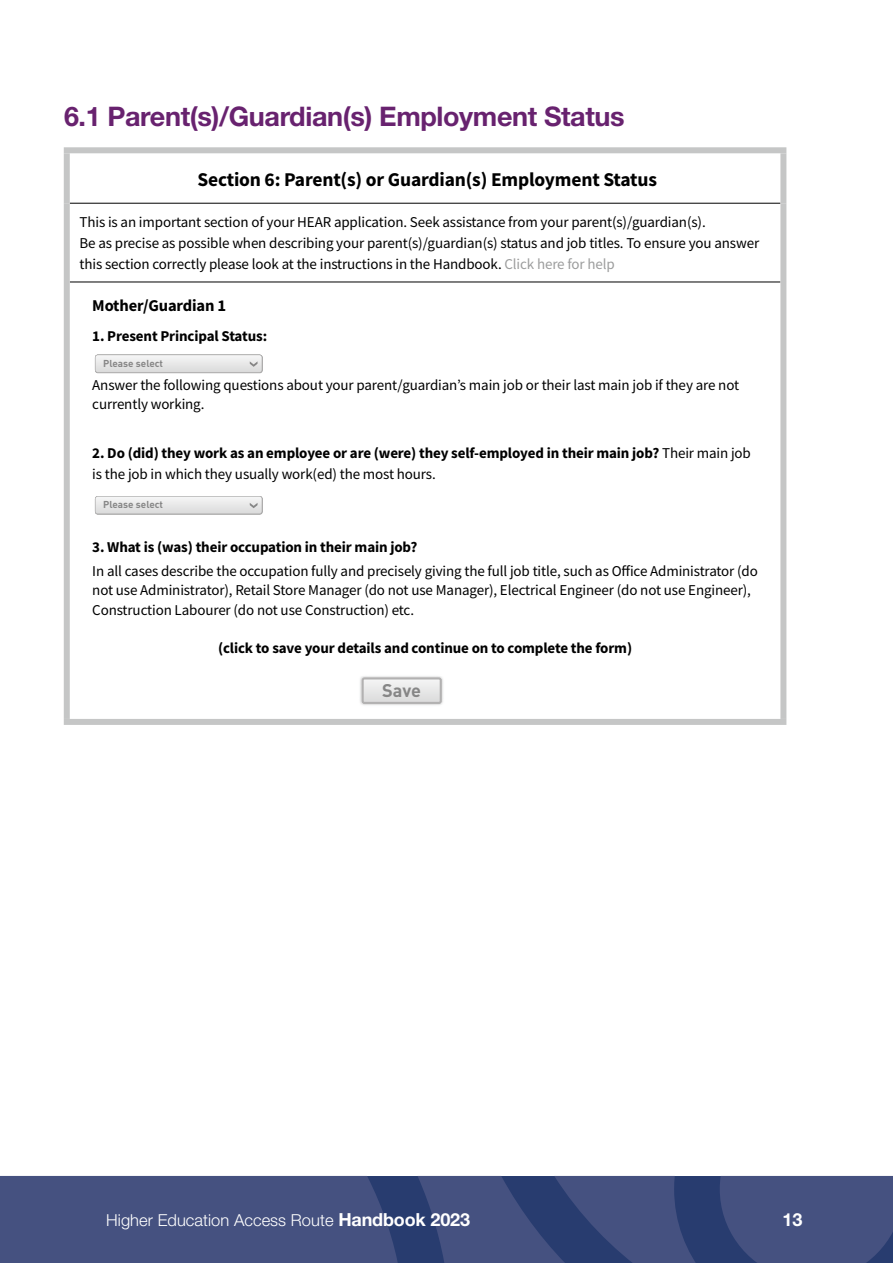
<style>
.page{position:relative;width:893px;height:1263px;background:#fff}
.page>*{position:absolute;margin:0;border:0;box-sizing:border-box;transform-origin:0 0}
.t1{font:700 27px "Helvetica Neue LT Std";letter-spacing:-.015em;color:#68226f}
.t2{font:700 19.5px "Source Sans Pro";letter-spacing:-.01em;color:#000}
.t3{font:700 18.15px "DIN";color:#868686}
.t4{font:700 18px "Helvetica Neue LT Std";color:#fff}
.t5{font:300 16.5px "Helvetica Neue LT Std";letter-spacing:.005em;color:#fff}
.t6{font:700 16.5px "Source Sans Pro";letter-spacing:-.01em;color:#000}
.t7{font:15px/19.5px "Source Sans Pro";letter-spacing:-.01em;color:#000}
.t8{font:700 15px/21px "Source Sans Pro";letter-spacing:-.01em;color:#000}
.t9{font:700 9.9px "DIN";color:#868686}
.s1{color:#9c9d9d}
.s2{font-weight:400}
.s3{font-weight:700;font-size:18px}
</style>
<div class="page">
<svg style="left:0;top:1176px;width:893px;height:87px;background:#3f4d7c"></svg>
<svg style="left:70px;top:153px;width:710px;height:358px"></svg>
<hr style="left:70px;top:203px;width:710px;height:1px;background:#000">
<hr style="left:70px;top:282px;width:710px;height:1px;background:#000">
<div style="left:64px;top:147px;width:722px;height:6px;background:#c5c6c6"></div>
<div style="left:64px;top:153px;width:6px;height:50px;background:#c5c6c6"></div>
<div style="left:780px;top:153px;width:6px;height:50px;background:#c5c6c6"></div>
<div style="left:64px;top:203px;width:6px;height:79px;background:#c5c6c6"></div>
<div style="left:780px;top:203px;width:6px;height:79px;background:#c5c6c6"></div>
<div style="left:64px;top:282px;width:6px;height:437px;background:#c5c6c6"></div>
<div style="left:780px;top:282px;width:6px;height:437px;background:#c5c6c6"></div>
<div style="left:64px;top:719px;width:722px;height:6px;background:#c5c6c6"></div>
<svg style="left:95px;top:355px;width:167px;height:18px"></svg>
<div style="left:95px;top:496px;width:168px;height:19px;background:#b6b6b5;border-radius:3px"></div>
<svg style="left:95px;top:496px;width:167px;height:18px;background:#e3e3e3"></svg>
<img style="left:360px;top:676px;width:83px;height:29px">
<svg style="left:365px;top:681px;width:73px;height:20px"></svg>
<div style="left:362px;top:678px;width:79px;height:26px;border:2px solid #b2b1b1;border-radius:2px"></div>
<h1 class="t1" style="left:64px;top:99px;width:562px">6.1 Parent(s)/Guardian(s) Employment Status</h1>
<h2 class="t2" style="left:197px;top:167px;width:461px">Section 6: Parent(s) or Guardian(s) Employment Status</h2>
<p class="t7" style="left:80px;top:212px;width:681px;line-height:21px">This is an important section of your HEAR application. Seek assistance from your parent(s)/guardian(s).<br>Be as precise as possible when describing your parent(s)/guardian(s) status and job titles. To ensure you answer this section correctly please look at the instructions in the Handbook. <span class="s1">Click here for help</span></p>
<p class="t6" style="left:92px;top:295px;width:135px">Mother/Guardian 1</p>
<p class="t8" style="left:92px;top:325px;width:176px">1. Present Principal Status:</p>
<p class="t7" style="left:92px;top:375px;width:648px">Answer the following questions about your parent/guardian’s main job or their last main job if they are not currently working.</p>
<p class="t8" style="left:92px;top:443px;width:660px">2. Do (did) they work as an employee or are (were) they self-employed in their main job? <span class="s2">Their main job is the job in which they usually work(ed) the most hours.</span></p>
<p class="t9" style="left:103px;top:357px;width:61px">Please select</p>
<p class="t9" style="left:103px;top:498px;width:61px">Please select</p>
<p class="t8" style="left:92px;top:536px;width:327px">3. What is (was) their occupation in their main job?</p>
<p class="t7" style="left:92px;top:561px;width:667px">In all cases describe the occupation fully and precisely giving the full job title, such as Office Administrator (do not use Administrator), Retail Store Manager (do not use Manager), Electrical Engineer (do not use Engineer),<br>Construction Labourer (do not use Construction) etc.</p>
<p class="t8" style="left:218px;top:637px;width:416px">(click to save your details and continue on to complete the form)</p>
<p class="t3" style="left:382px;top:678px;width:41px">Save</p>
<p class="t5" style="left:106px;top:1210px;width:365px">Higher Education Access Route <span class="s3">Handbook 2023</span></p>
<p class="t4" style="left:783px;top:1208px;width:22px">13</p>
</div>
